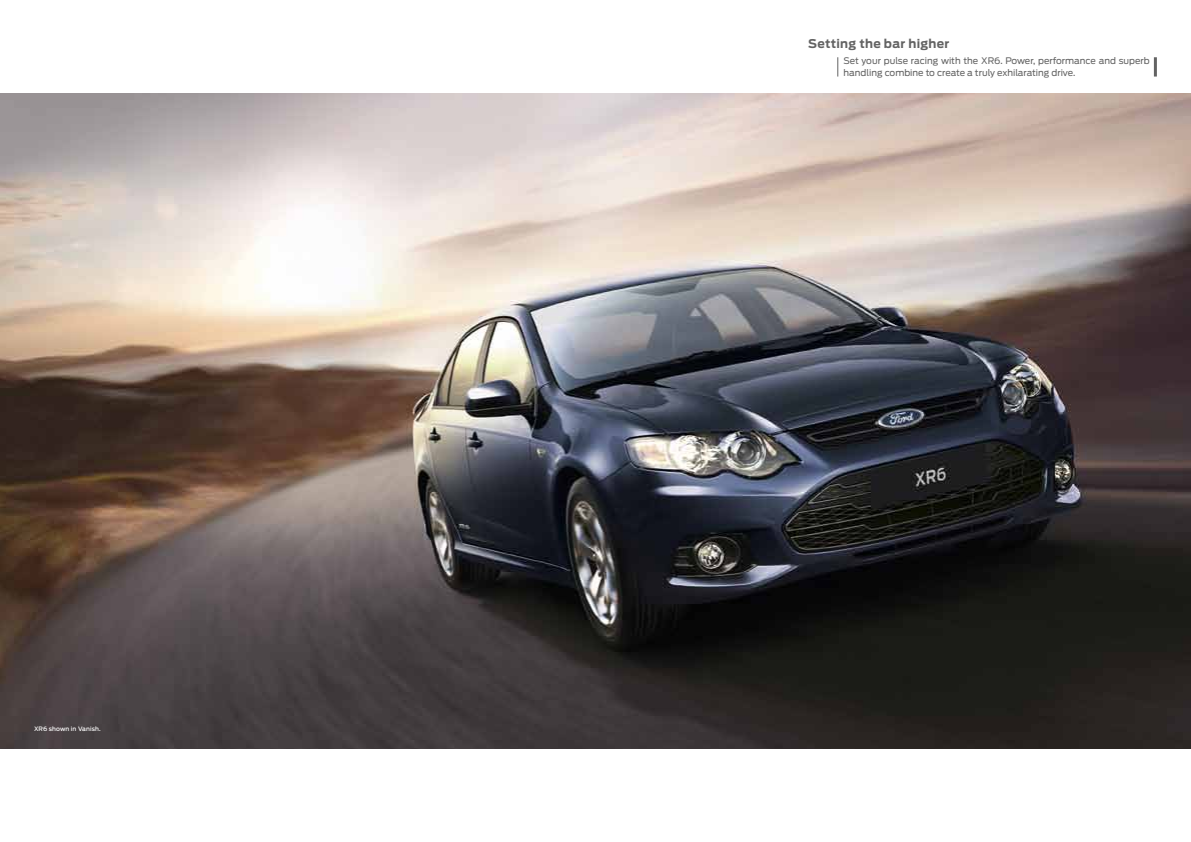
<style>
.page{position:relative;width:1191px;height:842px;background:#fff}
.page>*{position:absolute;margin:0;border:0;box-sizing:border-box;transform-origin:0 0}
.SPREAD_HEAD{font:700 12px "Ford Antenna";letter-spacing:.025em;color:#636363}
.SPREAD_HEAD_TXT{font:9px/12px "Ford Antenna";color:#636363}
.CAPTIONS{font:500 6px "Ford Antenna";letter-spacing:.015em;color:#fff}
</style>
<div class="page">
<img style="left:0;top:94px;width:1191px;height:654px">
<svg style="left:837px;top:57px;width:1px;height:20px"></svg>
<hr style="left:1153px;top:57px;width:3px;height:20px;background:#636363">
<p class="CAPTIONS" style="left:34px;top:724px;width:68px">XR6 shown in Vanish.</p>
<p class="SPREAD_HEAD" style="left:808px;top:33px;width:143px">Setting the bar higher</p>
<p class="SPREAD_HEAD_TXT" style="left:843px;top:54px;width:308px">Set your pulse racing with the XR6. Power, performance and superb handling combine to create a truly exhilarating drive.</p>
</div>
